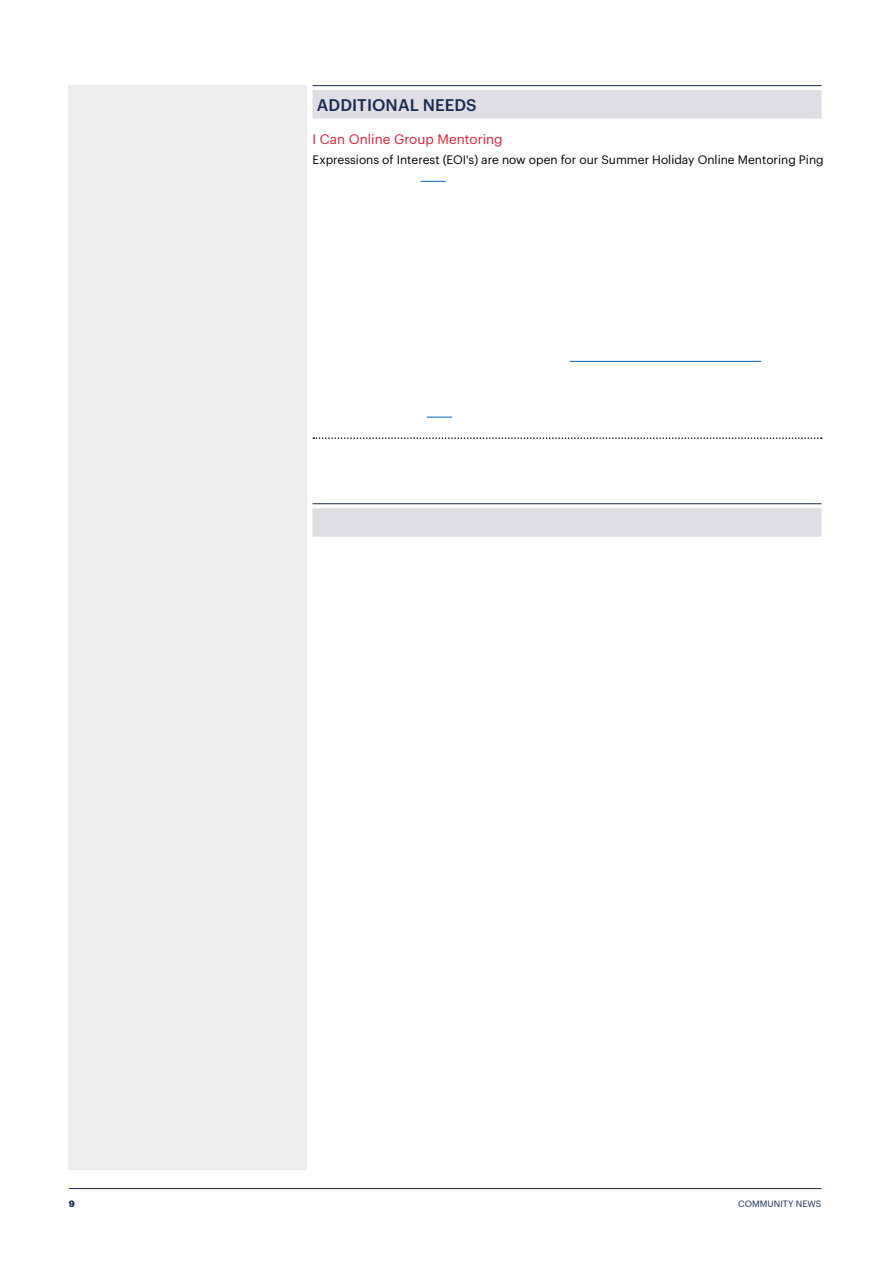
<style>
.page{position:relative;width:893px;height:1263px;background:#fff}
.page>*{position:absolute;margin:0;border:0;box-sizing:border-box;transform-origin:0 0}
.t1{font:500 16.5px "Graphik";letter-spacing:.005em;color:#192b52}
.t2{font:13.5px "Graphik";color:#e81d31}
.t3{font:12px "Graphik";color:#000}
.t4{font:9px "Graphik";letter-spacing:.005em;color:#192b52}
.t5{font:700 9px "Graphik";color:#192b52}
</style>
<div class="page">
<hr style="left:69px;top:1188px;width:752px;height:1px;background:#192b52">
<div style="left:68px;top:85px;width:239px;height:1084px;background:#ededed"></div>
<hr style="left:313px;top:85px;width:508px;height:1px;background:#192b52">
<div style="left:313px;top:90px;width:508px;height:29px;background:#dfdee4"></div>
<svg style="left:421px;top:181px;width:25px;height:1px"></svg>
<hr style="left:570px;top:361px;width:191px;height:1px;background:#0563c1">
<svg style="left:427px;top:417px;width:25px;height:1px"></svg>
<svg style="left:313px;top:437px;width:509px;height:2px"></svg>
<hr style="left:313px;top:503px;width:508px;height:1px;background:#192b52">
<div style="left:313px;top:508px;width:508px;height:29px;background:#dfdee4"></div>
<h1 class="t1" style="left:317px;top:93px;width:161px">ADDITIONAL NEEDS</h1>
<p class="t2" style="left:313px;top:129px;width:192px">I Can Online Group Mentoring</p>
<p class="t3" style="left:313px;top:151px;width:513px">Expressions of Interest (EOI's) are now open for our Summer Holiday Online Mentoring Ping</p>
<p class="t5" style="left:69px;top:1196px;width:8px">9</p>
<p class="t4" style="left:738px;top:1196px;width:85px">COMMUNITY NEWS</p>
</div>
